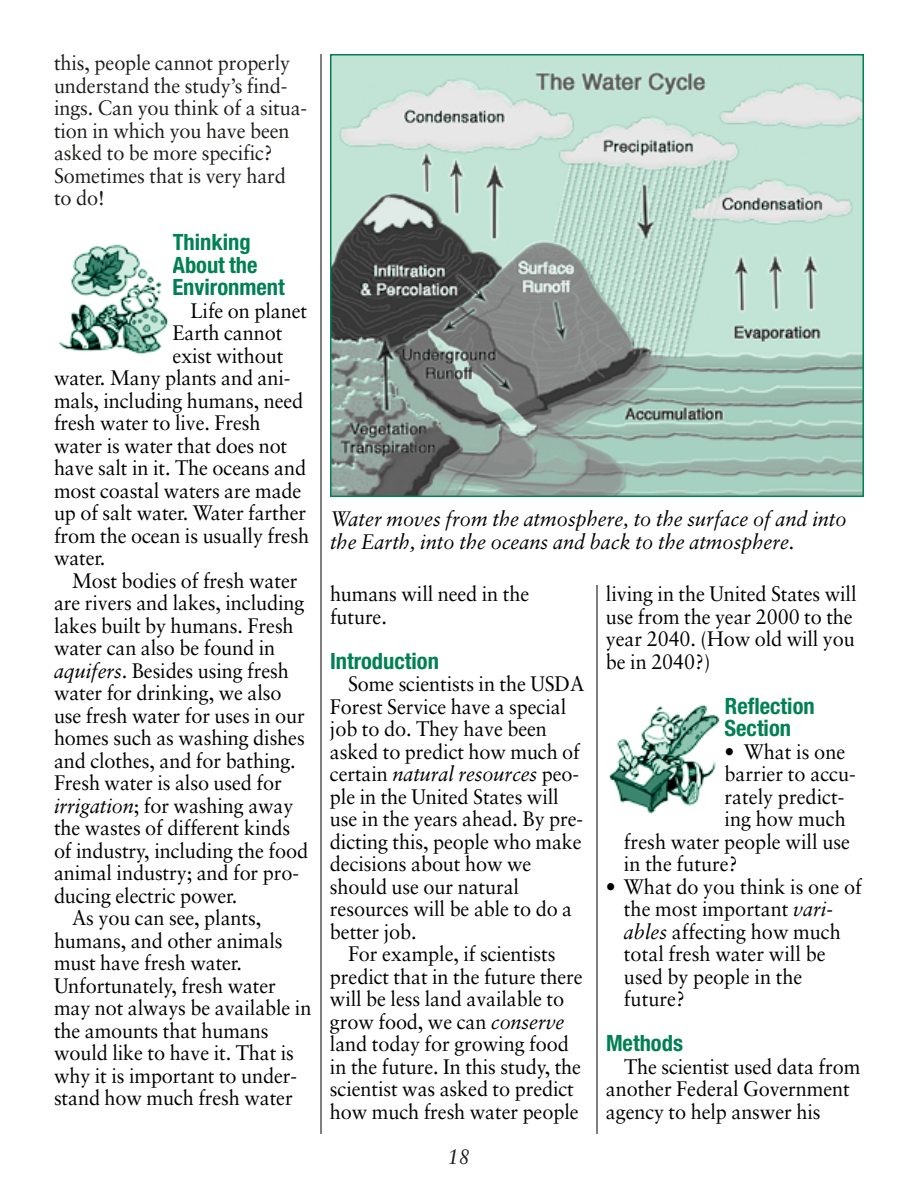
<style>
.page{position:relative;width:918px;height:1188px;background:#fff}
.page>*{position:absolute;margin:0;border:0;box-sizing:border-box;transform-origin:0 0}
.t1{font:700 condensed 22.5px/22.5px "Helvetica Neue";color:#008153}
.t2{font:21px/22.5px "Sabon";letter-spacing:-.005em;color:#000;scale:.95 1}
.t3{font:21px/22.5px "Sabon";letter-spacing:-.005em;color:#1c1c1a;scale:.95 1}
.t4{font:italic 21px/22.5px "Sabon";color:#000;scale:.95 1}
.t5{font:italic 21px "Sabon";color:#1c1c1a;scale:.95 1}
.s1{font-style:italic}
</style>
<div class="page">
<img style="left:59px;top:244px;width:110px;height:111px">
<img style="left:609px;top:704px;width:111px;height:110px">
<img style="left:333px;top:57px;width:528px;height:437px">
<div style="left:330px;top:54px;width:534px;height:443px;border:2px solid #008153"></div>
<hr style="left:321px;top:54px;width:1px;height:1080px;background:#000">
<hr style="left:597px;top:585px;width:1px;height:549px;background:#000">
<p class="t3" style="left:54px;top:53px;width:268px">this, people cannot properly understand the study’s find&shy;ings. Can you think of a situa&shy;tion in which you have been asked to be more specific?<br>Sometimes that is very hard to do!</p>
<p class="t1" style="left:172px;top:233px;width:114px">Thinking<br>About the<br>Environment</p>
<p class="t2" style="left:190px;top:301px;width:124px">Life on planet</p>
<p class="t2" style="left:172px;top:323px;width:117px">Earth cannot</p>
<p class="t2" style="left:172px;top:346px;width:118px">exist without</p>
<p class="t2" style="left:54px;top:368px;width:250px">water. Many plants and ani-</p>
<p class="t2" style="left:54px;top:391px;width:264px">mals, including humans, need</p>
<p class="t2" style="left:54px;top:413px;width:219px">fresh water to live. Fresh</p>
<p class="t2" style="left:54px;top:436px;width:247px">water is water that does not</p>
<p class="t2" style="left:54px;top:458px;width:267px">have salt in it. The oceans and</p>
<p class="t2" style="left:54px;top:481px;width:262px">most coastal waters are made</p>
<p class="t2" style="left:54px;top:503px;width:267px">up of salt water. Water farther</p>
<p class="t2" style="left:54px;top:526px;width:270px">from the ocean is usually fresh</p>
<p class="t2" style="left:54px;top:548px;width:56px">water.</p>
<p class="t2" style="left:72px;top:571px;width:239px">Most bodies of fresh water</p>
<p class="t2" style="left:54px;top:593px;width:265px">are rivers and lakes, including</p>
<p class="t2" style="left:54px;top:616px;width:254px">lakes built by humans. Fresh</p>
<p class="t2" style="left:54px;top:638px;width:235px">water can also be found in</p>
<p class="t2" style="left:54px;top:661px;width:249px"><span class="s1">aquifers</span>. Besides using fresh</p>
<p class="t2" style="left:54px;top:683px;width:241px">water for drinking, we also</p>
<p class="t2" style="left:54px;top:706px;width:266px">use fresh water for uses in our</p>
<p class="t2" style="left:54px;top:728px;width:265px">homes such as washing dishes</p>
<p class="t2" style="left:54px;top:751px;width:256px">and clothes, and for bathing.</p>
<p class="t2" style="left:54px;top:773px;width:241px">Fresh water is also used for</p>
<p class="t2" style="left:54px;top:796px;width:254px"><span class="s1">irrigation</span>; for washing away</p>
<p class="t2" style="left:54px;top:818px;width:250px">the wastes of different kinds</p>
<p class="t2" style="left:54px;top:841px;width:269px">of industry, including the food</p>
<p class="t2" style="left:54px;top:863px;width:260px">animal industry; and for pro-</p>
<p class="t2" style="left:54px;top:886px;width:194px">ducing electric power.</p>
<p class="t2" style="left:72px;top:908px;width:201px">As you can see, plants,</p>
<p class="t2" style="left:54px;top:931px;width:242px">humans, and other animals</p>
<p class="t2" style="left:54px;top:953px;width:199px">must have fresh water.</p>
<p class="t2" style="left:54px;top:976px;width:235px">Unfortunately, fresh water</p>
<p class="t2" style="left:54px;top:998px;width:273px">may not always be available in</p>
<p class="t2" style="left:54px;top:1021px;width:227px">the amounts that humans</p>
<p class="t2" style="left:54px;top:1043px;width:254px">would like to have it. That is</p>
<p class="t2" style="left:54px;top:1066px;width:257px">why it is important to under-</p>
<p class="t2" style="left:54px;top:1088px;width:253px">stand how much fresh water</p>
<p class="t4" style="left:330px;top:509px;width:545px">Water moves from the atmosphere, to the surface of and into the Earth, into the oceans and back to the atmosphere.</p>
<p class="t2" style="left:330px;top:584px;width:211px">humans will need in the future.</p>
<p class="t1" style="left:330px;top:651px;width:111px">Introduction</p>
<p class="t2" style="left:330px;top:674px;width:269px;text-indent:18px">Some scientists in the USDA<br>Forest Service have a special job to do. They have been asked to predict how much of certain <span class="s1">natural resources</span> peo&shy;ple in the United States will use in the years ahead. By pre&shy;dicting this, people who make decisions about how we should use our natural resources will be able to do a better job.</p>
<p class="t2" style="left:330px;top:944px;width:268px;text-indent:18px">For example, if scientists predict that in the future there will be less land available to grow food, we can <span class="s1">conserve </span>land today for growing food in the future. In this study, the scientist was asked to predict how much fresh water people</p>
<p class="t5" style="left:448px;top:1147px;width:25px">18</p>
<p class="t2" style="left:606px;top:584px;width:265px">living in the United States will use from the year 2000 to the year 2040. (How old will you be in 2040?)</p>
<p class="t1" style="left:724px;top:696px;width:92px">Reflection<br>Section</p>
<p class="t2" style="left:724px;top:742px;width:129px">• What is one</p>
<p class="t2" style="left:724px;top:764px;width:140px">barrier to accu-</p>
<p class="t2" style="left:724px;top:787px;width:128px">rately predict-</p>
<p class="t2" style="left:724px;top:809px;width:129px">ing how much</p>
<p class="t2" style="left:624px;top:832px;width:239px">fresh water people will use</p>
<p class="t2" style="left:624px;top:854px;width:121px">in the future?</p>
<p class="t2" style="left:624px;top:877px;width:252px;text-indent:-18px">• What do you think is one of the most important <span class="s1">vari&shy;ables</span> affecting how much total fresh water will be used by people in the future?</p>
<p class="t1" style="left:606px;top:1034px;width:79px">Methods</p>
<p class="t2" style="left:606px;top:1057px;width:269px;text-indent:18px">The scientist used data from another Federal Government agency to help answer his</p>
</div>
